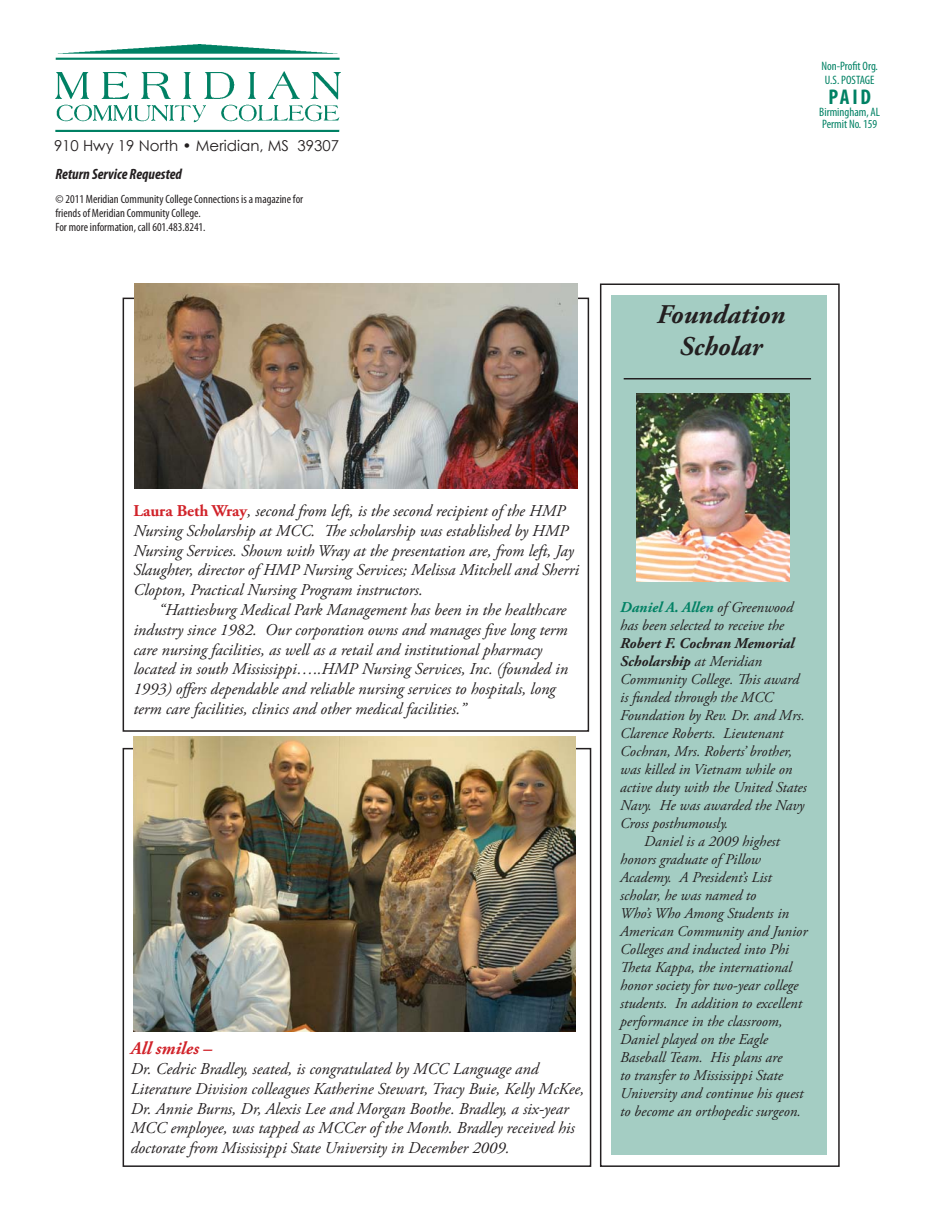
<style>
.page{position:relative;width:945px;height:1215px;background:#fff}
.page>*{position:absolute;margin:0;border:0;box-sizing:border-box;transform-origin:0 0}
.t1{font:italic 700 27px/32.4px "Adobe Garamond Pro";color:#231f20;text-align:center}
.t2{font:700 condensed 21.45px "Myriad Pro";color:#008164}
.t3{font:italic 700 18px "Adobe Garamond Pro";color:#d1232a}
.t4{font:italic 16.5px/19.8px "Adobe Garamond Pro";color:#231f20}
.t5{font:italic 15px/18px "Adobe Garamond Pro";color:#231f20}
.t6{font:italic 700 15px "Adobe Garamond Pro";color:#231f20}
.t7{font:15px "Weezer Font";color:#231f20}
.t8{font:italic 700 condensed 15px "Myriad Pro";color:#231f20}
.t9{font:condensed 12.15px/13.8px "Myriad Pro";color:#008164}
.t10{font:condensed 12px/14.4px "Myriad Pro";color:#231f20}
.s1{font-weight:700;font-style:normal;color:#d1232a}
.s2{font-weight:700;color:#008164}
.s3{font-weight:400}
</style>
<div class="page">
<div style="left:611px;top:295px;width:216px;height:860px;background:#a4cdc3"></div>
<img style="left:56px;top:45px;width:284px;height:86px">
<img style="left:134px;top:284px;width:443px;height:205px">
<div style="left:123px;top:748px;width:468px;height:419px;border:2px solid #231f20"></div>
<img style="left:133px;top:737px;width:443px;height:294px">
<img style="left:637px;top:394px;width:153px;height:188px">
<div style="left:600px;top:284px;width:240px;height:883px;border:2px solid #231f20"></div>
<hr style="left:624px;top:378px;width:187px;height:2px;background:#231f20">
<p class="t7" style="left:54px;top:136px;width:286px">910 Hwy 19 North • Meridian, MS 39307</p>
<p class="t8" style="left:56px;top:165px;width:128px">Return Service Requested</p>
<p class="t10" style="left:56px;top:191px;width:249px">© 2011 Meridian Community College Connections is a magazine for friends of Meridian Community College.<br>For more information, call 601.483.8241.</p>
<p class="t9" style="left:821px;top:59px;width:58px">Non-Profit Org.<br>U.S. POSTAGE</p>
<h2 class="t2" style="left:828px;top:83px;width:44px">PAID</h2>
<p class="t9" style="left:819px;top:105px;width:62px;line-height:12.1px">Birmingham, AL<br>Permit No. 159</p>
<h1 class="t1" style="left:657px;top:298px;width:130px">Foundation<br>Scholar</h1>
<p class="t4" style="left:133px;top:501px;width:447px"><span class="s1">Laura Beth Wray</span>, second from left, is the second recipient of the HMP Nursing Scholarship at MCC. The scholarship was established by HMP Nursing Services. Shown with Wray at the presentation are, from left, Jay Slaughter, director of HMP Nursing Services; Melissa Mitchell and Sherri Clopton, Practical Nursing Program instructors.</p>
<p class="t4" style="left:133px;top:600px;width:436px;text-indent:25px">“Hattiesburg Medical Park Management has been in the healthcare industry since 1982. Our corporation owns and manages five long term care nursing facilities, as well as a retail and institutional pharmacy located in south Mississippi…..HMP Nursing Services, Inc. (founded in 1993) offers dependable and reliable nursing services to hospitals, long term care facilities, clinics and other medical facilities.”</p>
<p class="t3" style="left:131px;top:1038px;width:83px">All smiles –</p>
<p class="t4" style="left:131px;top:1059px;width:455px">Dr. Cedric Bradley, seated, is congratulated by MCC Language and Literature Division colleagues Katherine Stewart, Tracy Buie, Kelly McKee, Dr. Annie Burns, Dr, Alexis Lee and Morgan Boothe. Bradley, a six-year MCC employee, was tapped as MCCer of the Month. Bradley received his doctorate from Mississippi State University in December 2009.</p>
<p class="t5" style="left:620px;top:598px;width:174px"><span class="s2">Daniel A. Allen</span> of Greenwood has been selected to receive the</p>
<p class="t6" style="left:620px;top:634px;width:176px">Robert F. Cochran Memorial</p>
<p class="t6" style="left:620px;top:652px;width:143px">Scholarship <span class="s3">at Meridian</span></p>
<p class="t5" style="left:620px;top:670px;width:180px">Community College. This award</p>
<p class="t5" style="left:620px;top:688px;width:155px">is funded through the MCC</p>
<p class="t5" style="left:620px;top:706px;width:186px">Foundation by Rev. Dr. and Mrs.</p>
<p class="t5" style="left:620px;top:724px;width:165px">Clarence Roberts. Lieutenant</p>
<p class="t5" style="left:620px;top:742px;width:174px">Cochran, Mrs. Roberts’ brother,</p>
<p class="t5" style="left:620px;top:760px;width:174px">was killed in Vietnam while on</p>
<p class="t5" style="left:620px;top:778px;width:188px">active duty with the United States</p>
<p class="t5" style="left:620px;top:796px;width:186px">Navy. He was awarded the Navy</p>
<p class="t5" style="left:620px;top:814px;width:109px">Cross posthumously.</p>
<p class="t5" style="left:644px;top:832px;width:137px">Daniel is a 2009 highest</p>
<p class="t5" style="left:620px;top:850px;width:142px">honors graduate of Pillow</p>
<p class="t5" style="left:620px;top:868px;width:153px">Academy. A President’s List</p>
<p class="t5" style="left:620px;top:886px;width:138px">scholar, he was named to</p>
<p class="t5" style="left:620px;top:904px;width:170px">Who’s Who Among Students in</p>
<p class="t5" style="left:620px;top:922px;width:189px">American Community and Junior</p>
<p class="t5" style="left:620px;top:940px;width:170px">Colleges and inducted into Phi</p>
<p class="t5" style="left:620px;top:958px;width:173px">Theta Kappa, the international</p>
<p class="t5" style="left:620px;top:976px;width:180px">honor society for two-year college</p>
<p class="t5" style="left:620px;top:994px;width:183px">students. In addition to excellent</p>
<p class="t5" style="left:620px;top:1012px;width:164px">performance in the classroom,</p>
<p class="t5" style="left:620px;top:1030px;width:149px">Daniel played on the Eagle</p>
<p class="t5" style="left:620px;top:1048px;width:164px">Baseball Team. His plans are</p>
<p class="t5" style="left:620px;top:1066px;width:164px">to transfer to Mississippi State</p>
<p class="t5" style="left:620px;top:1084px;width:185px">University and continue his quest</p>
<p class="t5" style="left:620px;top:1102px;width:182px">to become an orthopedic surgeon.</p>
</div>
